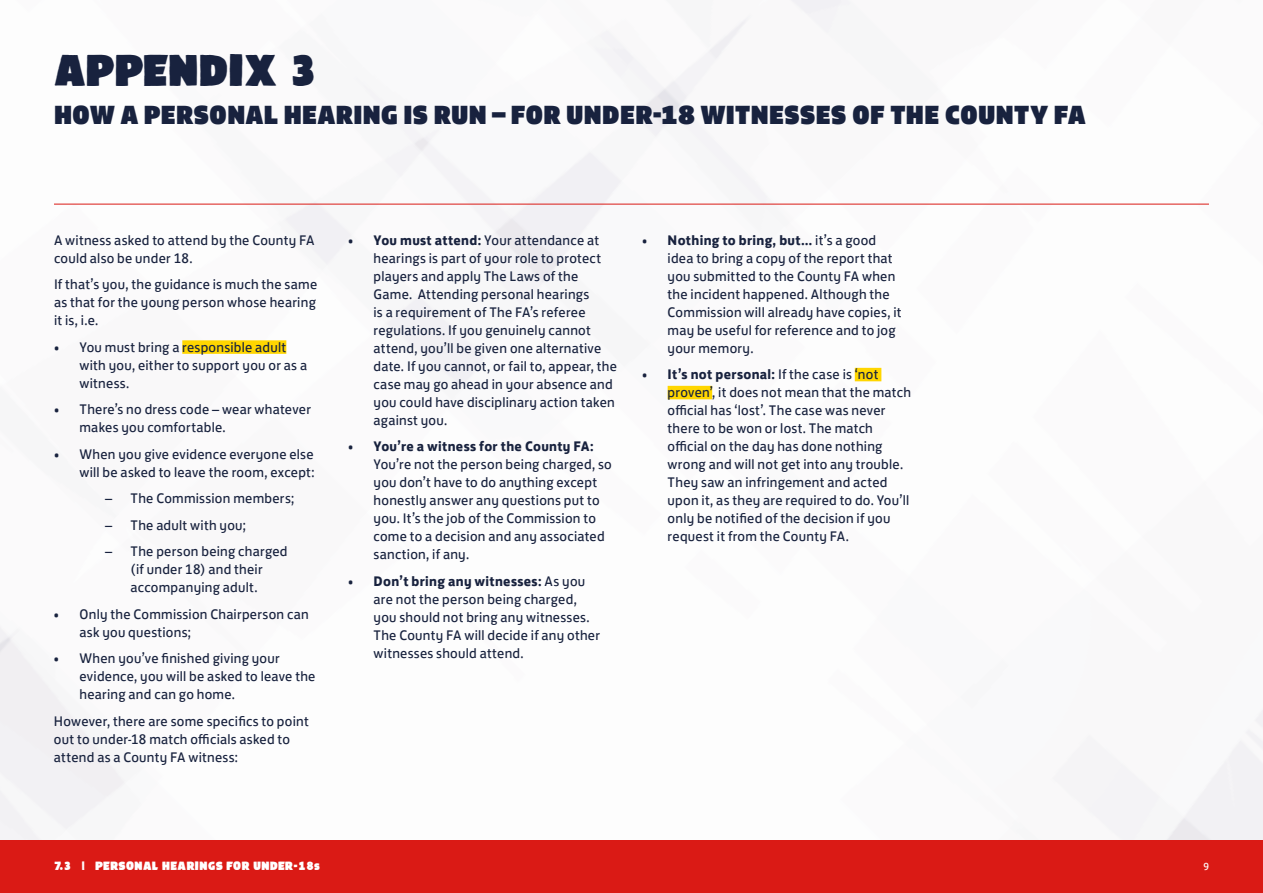
<style>
.page{position:relative;width:1263px;height:893px;background:#fff}
.page>*{position:absolute;margin:0;border:0;box-sizing:border-box;transform-origin:0 0}
.t1{font:39px "FA Brush";color:#18223e}
.t2{font:27px "FS Jack Poster";letter-spacing:.005em;color:#18223e}
.t3{font:14.25px/18px "FS Jack";letter-spacing:.02em;color:#18223e}
.t4{font:10.5px "FA Brush";letter-spacing:.03em;color:#fff}
.t5{font:10.5px "FS Jack";color:#fff}
.s1{font-weight:700}
</style>
<div class="page">
<hr style="left:54px;top:204px;width:1155px;height:1px;background:#da1a15">
<div style="left:182px;top:340px;width:104px;height:14px;background:#ffd600"></div>
<div style="left:855px;top:368px;width:26px;height:13px;background:#ffd600"></div>
<div style="left:668px;top:386px;width:44px;height:13px;background:#ffd600"></div>
<div style="left:0;top:840px;width:1263px;height:53px;background:#da1a15"></div>
<h1 class="t1" style="left:54px;top:54px;width:265px">APPENDIX 3</h1>
<h2 class="t2" style="left:54px;top:92px;width:1033px">HOW A PERSONAL HEARING IS RUN – FOR UNDER-18 WITNESSES OF THE COUNTY FA</h2>
<p class="t3" style="left:54px;top:230px;width:262px">A witness asked to attend by the County FA could also be under 18.</p>
<p class="t3" style="left:54px;top:274px;width:265px;text-align:justify">If that’s you, the guidance is much the same as that for the young person whose hearing it is, i.e.</p>
<p class="t3" style="left:80px;top:337px;width:229px;text-indent:-26px">• You must bring a responsible adult with you, either to support you or as a witness.</p>
<p class="t3" style="left:80px;top:399px;width:233px;text-indent:-26px">• There’s no dress code – wear whatever makes you comfortable.</p>
<p class="t3" style="left:54px;top:444px;width:262px;text-align:right">• When you give evidence everyone else will be asked to leave the room, except:</p>
<p class="t3" style="left:105px;top:488px;width:191px">– The Commission members;</p>
<p class="t3" style="left:105px;top:515px;width:142px">– The adult with you;</p>
<p class="t3" style="left:105px;top:541px;width:184px;text-align:center">– The person being charged (if under 18) and their accompanying adult.</p>
<p class="t3" style="left:79px;top:604px;width:231px;text-indent:-26px">• Only the Commission Chairperson can ask you questions;</p>
<p class="t3" style="left:79px;top:648px;width:237px;text-indent:-26px">• When you’ve finished giving your evidence, you will be asked to leave the hearing and can go home.</p>
<p class="t3" style="left:54px;top:711px;width:256px">However, there are some specifics to point out to under-18 match officials asked to attend as a County FA witness:</p>
<p class="t3" style="left:374px;top:230px;width:245px;text-indent:-26px">• <span class="s1">You must attend:</span> Your attendance at hearings is part of your role to protect players and apply The Laws of the Game. Attending personal hearings<br>is a requirement of The FA’s referee regulations. If you genuinely cannot attend, you’ll be given one alternative date. If you cannot, or fail to, appear, the case may go ahead in your absence and you could have disciplinary action taken against you.</p>
<p class="t3" style="left:374px;top:436px;width:240px;text-indent:-26px">• <span class="s1">You’re a witness for the County FA:<br></span>You’re not the person being charged, so you don’t have to do anything except honestly answer any questions put to you. It’s the job of the Commission to come to a decision and any associated sanction, if any.</p>
<p class="t3" style="left:374px;top:570px;width:228px;text-indent:-26px">• <span class="s1">Don’t bring any witnesses:</span> As you are not the person being charged, you should not bring any witnesses.<br>The County FA will decide if any other witnesses should attend.</p>
<p class="t3" style="left:668px;top:230px;width:236px;text-indent:-26px">• <span class="s1">Nothing to bring, but…</span> it’s a good idea to bring a copy of the report that you submitted to the County FA when the incident happened. Although the Commission will already have copies, it may be useful for reference and to jog your memory.</p>
<p class="t3" style="left:668px;top:364px;width:245px;text-indent:-26px">• <span class="s1">It’s not personal:</span> If the case is ‘not proven’, it does not mean that the match official has ‘lost’. The case was never there to be won or lost. The match official on the day has done nothing wrong and will not get into any trouble.<br>They saw an infringement and acted upon it, as they are required to do. You’ll only be notified of the decision if you request it from the County FA.</p>
<p class="t4" style="left:54px;top:862px;width:267px">7.3 | PERSONAL HEARINGS FOR UNDER-18s</p>
<p class="t5" style="left:1203px;top:858px;width:7px">9</p>
</div>
